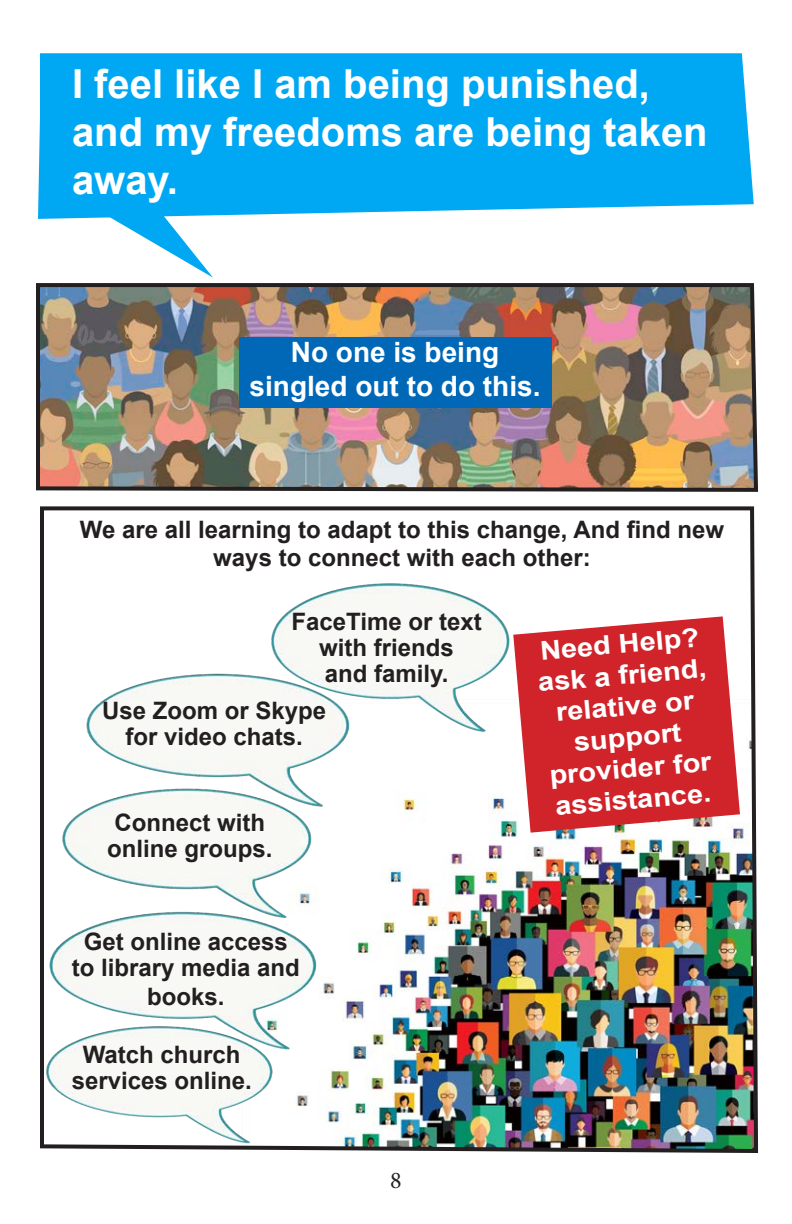
<style>
.page{position:relative;width:792px;height:1224px;background:#fff}
.page>*{position:absolute;margin:0;border:0;box-sizing:border-box;transform-origin:0 0}
.t1{font:700 40px/48px "Arial";color:#fff}
.t2{font:700 28px/33.6px "Arial";color:#fff;text-align:center}
.t3{font:700 26px/31.2px "Arial";color:#fff;text-align:center;scale:1.11 1}
.t4{font:700 24px/26px "Arial";color:#231f20;text-align:center}
.t5{font:24px "Minion Pro";color:#231f20}
</style>
<div class="page">
<img style="left:40px;top:506px;width:719px;height:647px">
<img style="left:36px;top:283px;width:723px;height:209px">
<svg style="left:113px;top:219px;width:100px;height:59px"></svg>
<div style="left:38px;top:53px;width:716px;height:166px;background:#00a8f3"></div>
<div style="left:240px;top:338px;width:312px;height:70px;background:#0168b7"></div>
<svg style="left:513px;top:616px;width:227px;height:217px;background:#d64349"></svg>
<img style="left:269px;top:579px;width:242px;height:158px">
<img style="left:84px;top:670px;width:267px;height:142px">
<img style="left:61px;top:785px;width:251px;height:122px">
<img style="left:45px;top:1022px;width:229px;height:126px">
<img style="left:47px;top:907px;width:270px;height:148px">
<p class="t1" style="left:72px;top:62px;width:637px">I feel like I am being punished, and my freedoms are being taken away.</p>
<p class="t2" style="left:250px;top:337px;width:292px">No one is being singled out to do this.</p>
<p class="t4" style="left:80px;top:516px;width:646px;line-height:28.8px">We are all learning to adapt to this change, And find new ways to connect with each other:</p>
<p class="t4" style="left:291px;top:610px;width:192px">FaceTime or text with friends</p>
<p class="t4" style="left:325px;top:662px;width:125px">and family.</p>
<p class="t4" style="left:102px;top:698px;width:226px">Use Zoom or Skype for video chats.</p>
<p class="t4" style="left:107px;top:811px;width:167px">Connect with online groups.</p>
<p class="t4" style="left:72px;top:930px;width:230px">Get online access to library media and</p>
<p class="t4" style="left:147px;top:984px;width:79px">books.</p>
<p class="t4" style="left:72px;top:1043px;width:182px">Watch church services online.</p>
<p class="t5" style="left:390px;top:1164px;width:13px">8</p>
<p class="t3" style="left:534px;top:637px;width:154px;rotate:-5deg">Need Help? ask a friend, relative or support provider for assistance.</p>
</div>
